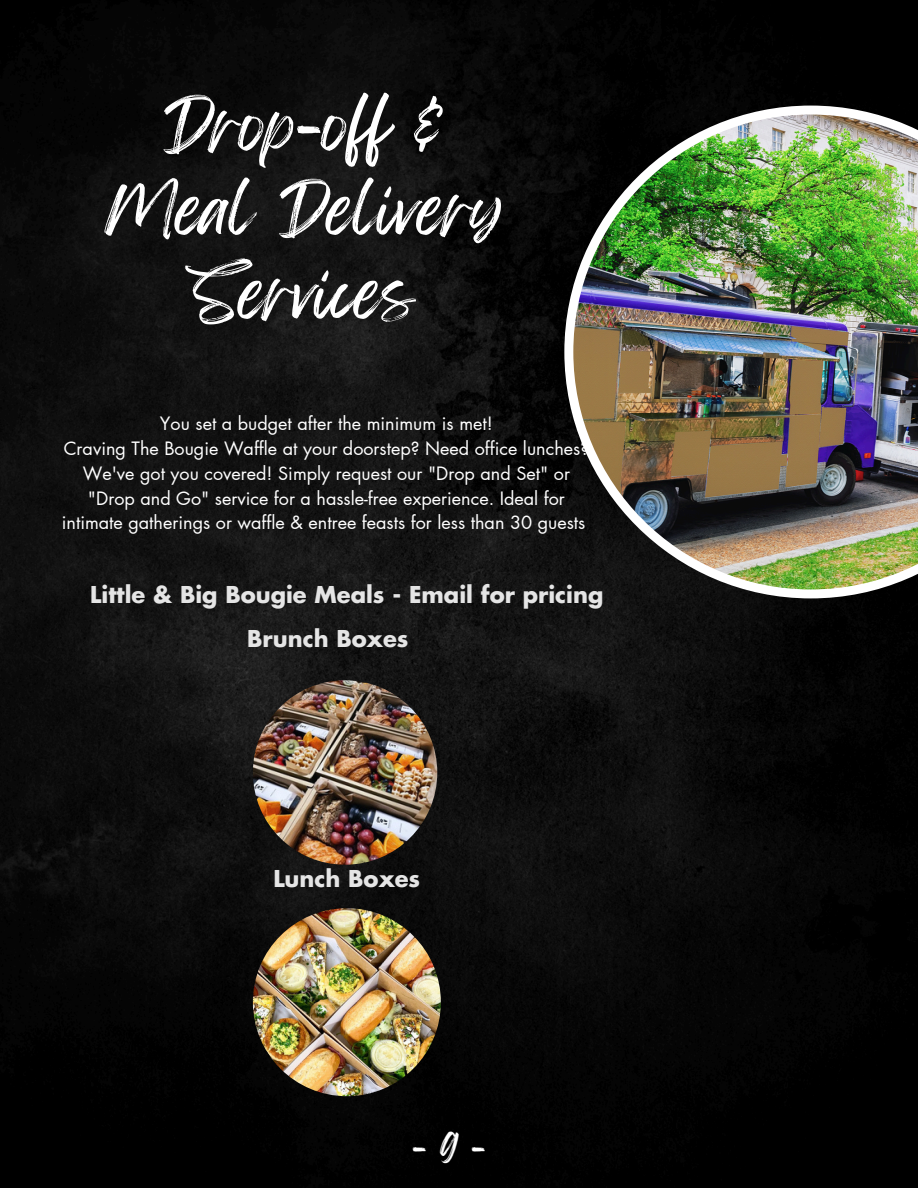
<style>
.page{position:relative;width:918px;height:1188px;background:#fff}
.page>*{position:absolute;margin:0;border:0;box-sizing:border-box;transform-origin:0 0}
.t1{font:60px/84px "Feeling Passionate";color:#fff;text-align:center}
.t2{font:33px "Feeling Passionate";color:#fff}
.t3{font:700 22.65px "Futura LT Pro";color:#e5e5e5}
.t4{font:18px/24.8px "Futura LT Pro";color:#fff;text-align:center}
</style>
<div class="page">
<img style="left:0;top:0;width:918px;height:1188px">
<img style="left:564px;top:106px;width:354px;height:492px">
<img style="left:253px;top:680px;width:184px;height:185px;border-radius:50%">
<img style="left:253px;top:908px;width:188px;height:188px;border-radius:50%">
<h3 class="t1" style="left:104px;top:86px;width:401px">Drop-off &amp;<br>Meal Delivery<br>Services</h3>
<p class="t4" style="left:160px;top:412px;width:334px">You set a budget after the minimum is met!</p>
<h3 class="t4" style="left:62px;top:437px;width:529px">Craving The Bougie Waffle at your doorstep? Need office lunches?<br>We've got you covered! Simply request our "Drop and Set" or "Drop and Go" service for a hassle-free experience. Ideal for intimate gatherings or waffle &amp; entree feasts for less than 30 guests</h3>
<h3 class="t3" style="left:90px;top:584px;width:515px">Little &amp; Big Bougie Meals - Email for pricing</h3>
<p class="t3" style="left:247px;top:628px;width:163px">Brunch Boxes</p>
<p class="t3" style="left:273px;top:869px;width:148px">Lunch Boxes</p>
<h2 class="t2" style="left:413px;top:1121px;width:75px">-9-</h2>
</div>
